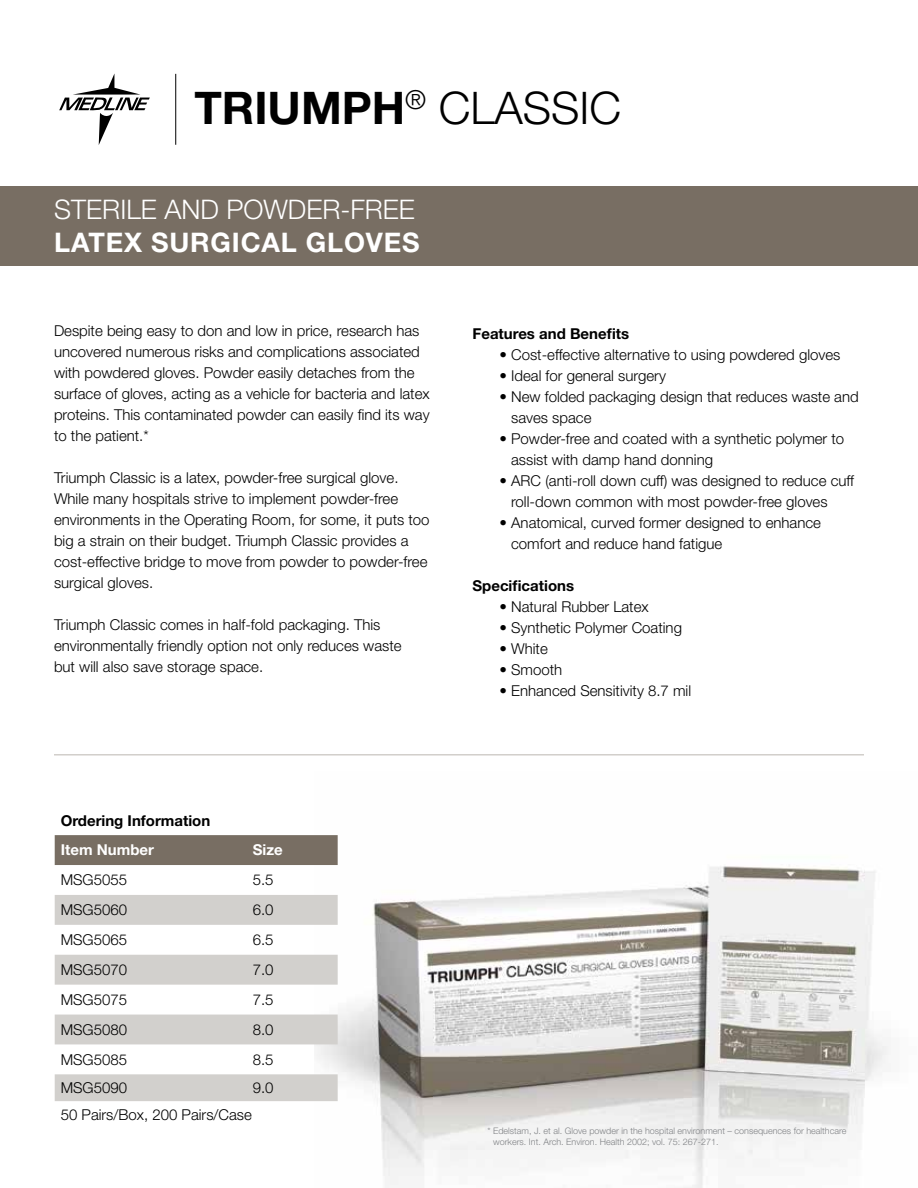
<style>
.page{position:relative;width:918px;height:1188px;background:#fff}
.page>*{position:absolute;margin:0;border:0;box-sizing:border-box;transform-origin:0 0}
.t1{font:700 45px "Helvetica Neue LT Std";color:#000}
.t2{font:300 27px "Helvetica Neue LT Std";color:#fff}
.t3{font:700 27px "Helvetica Neue LT Std";letter-spacing:.03em;color:#fff}
.t4{font:300 15px/21px "Helvetica Neue LT Std";color:#000}
.t5{font:700 15px "Helvetica Neue LT Std";color:#000}
.t6{font:700 15px "Helvetica Neue LT Std";color:#fff}
.t7{font:300 9px/10.8px "Helvetica Neue LT Std";color:#808285}
.s1{font-weight:300}
</style>
<div class="page">
<img style="left:338px;top:865px;width:551px;height:323px">
<div style="left:0;top:186px;width:918px;height:79px;background:#786e63"></div>
<div style="left:55px;top:835px;width:283px;height:30px;background:#786e63"></div>
<svg style="left:55px;top:895px;width:283px;height:206px"></svg>
<div style="left:55px;top:955px;width:283px;height:30px;background:#d2d0cd"></div>
<hr style="left:54px;top:754px;width:810px;height:1px;background:#786e63">
<hr style="left:175px;top:74px;width:1px;height:71px;background:#000">
<svg style="left:59px;top:73px;width:91px;height:72px"></svg>
<h1 class="t1" style="left:194px;top:80px;width:428px">TRIUMPH<sup>®</sup> <span class="s1">CLASSIC</span></h1>
<h2 class="t2" style="left:54px;top:193px;width:362px">STERILE AND POWDER-FREE</h2>
<h2 class="t3" style="left:54px;top:225px;width:367px">LATEX SURGICAL GLOVES</h2>
<p class="t4" style="left:54px;top:320px;width:377px">Despite being easy to don and low in price, research has uncovered numerous risks and complications associated with powdered gloves. Powder easily detaches from the surface of gloves, acting as a vehicle for bacteria and latex proteins. This contaminated powder can easily find its way to the patient.*</p>
<p class="t4" style="left:54px;top:467px;width:377px">Triumph Classic is a latex, powder-free surgical glove.<br>While many hospitals strive to implement powder-free environments in the Operating Room, for some, it puts too big a strain on their budget. Triumph Classic provides a cost-effective bridge to move from powder to powder-free surgical gloves.</p>
<p class="t4" style="left:54px;top:614px;width:349px">Triumph Classic comes in half-fold packaging. This environmentally friendly option not only reduces waste but will also save storage space.</p>
<p class="t5" style="left:472px;top:324px;width:158px">Features and Benefits</p>
<p class="t4" style="left:500px;top:344px;width:342px">• Cost-effective alternative to using powdered gloves</p>
<p class="t4" style="left:499px;top:365px;width:168px">• Ideal for general surgery</p>
<p class="t4" style="left:511px;top:386px;width:349px;text-indent:-12px">• New folded packaging design that reduces waste and saves space</p>
<p class="t4" style="left:511px;top:428px;width:335px;text-indent:-12px">• Powder-free and coated with a synthetic polymer to assist with damp hand donning</p>
<p class="t4" style="left:511px;top:470px;width:344px;text-indent:-12px">• ARC (anti-roll down cuff) was designed to reduce cuff roll-down common with most powder-free gloves</p>
<p class="t4" style="left:511px;top:512px;width:311px;text-indent:-12px">• Anatomical, curved former designed to enhance comfort and reduce hand fatigue</p>
<p class="t5" style="left:472px;top:577px;width:103px">Specifications</p>
<p class="t4" style="left:499px;top:596px;width:151px">• Natural Rubber Latex</p>
<p class="t4" style="left:499px;top:617px;width:184px">• Synthetic Polymer Coating</p>
<p class="t4" style="left:499px;top:638px;width:50px">• White</p>
<p class="t4" style="left:499px;top:659px;width:64px">• Smooth</p>
<p class="t4" style="left:499px;top:680px;width:193px">• Enhanced Sensitivity 8.7 mil</p>
<p class="t5" style="left:61px;top:811px;width:151px">Ordering Information</p>
<p class="t6" style="left:61px;top:841px;width:95px">Item Number</p>
<p class="t6" style="left:253px;top:841px;width:31px">Size</p>
<p class="t4" style="left:61px;top:869px;width:68px">MSG5055</p>
<p class="t4" style="left:253px;top:869px;width:22px">5.5</p>
<p class="t4" style="left:61px;top:899px;width:68px">MSG5060</p>
<p class="t4" style="left:253px;top:899px;width:22px">6.0</p>
<p class="t4" style="left:61px;top:929px;width:68px">MSG5065</p>
<p class="t4" style="left:253px;top:929px;width:22px">6.5</p>
<p class="t4" style="left:61px;top:959px;width:68px">MSG5070</p>
<p class="t4" style="left:253px;top:959px;width:22px">7.0</p>
<p class="t4" style="left:61px;top:989px;width:68px">MSG5075</p>
<p class="t4" style="left:253px;top:989px;width:22px">7.5</p>
<p class="t4" style="left:61px;top:1019px;width:68px">MSG5080</p>
<p class="t4" style="left:253px;top:1019px;width:22px">8.0</p>
<p class="t4" style="left:61px;top:1049px;width:68px">MSG5085</p>
<p class="t4" style="left:253px;top:1049px;width:22px">8.5</p>
<p class="t4" style="left:61px;top:1077px;width:68px">MSG5090</p>
<p class="t4" style="left:253px;top:1077px;width:22px">9.0</p>
<p class="t4" style="left:61px;top:1104px;width:193px">50 Pairs/Box, 200 Pairs/Case</p>
<p class="t7" style="left:493px;top:1125px;width:355px;text-indent:-6px">* Edelstam, J. et al. Glove powder in the hospital environment – consequences for healthcare workers. Int. Arch. Environ. Health 2002; vol. 75: 267-271.</p>
</div>
